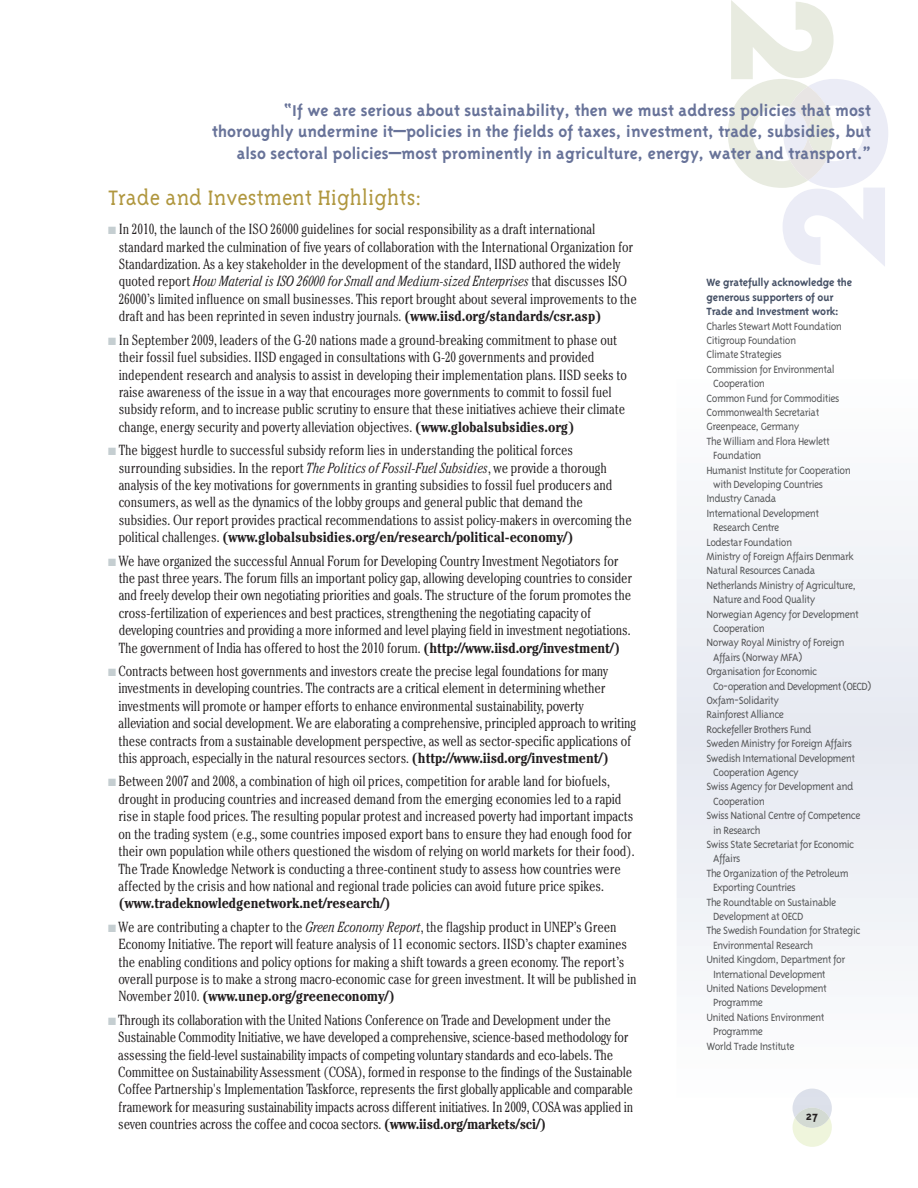
<style>
.page{position:relative;width:918px;height:1188px;background:#fff}
.page>*{position:absolute;margin:0;border:0;box-sizing:border-box;transform-origin:0 0}
.t1{font:300 24px "Triplex Serif";color:#b0973f}
.t2{font:700 18px/21.6px "Triplex";letter-spacing:.005em;color:#687399;text-align:right}
.t3{font:300 condensed 14.7px/17.4px "Cheltenham";letter-spacing:-.005em;color:#231f20}
.t4{font:700 condensed 14.7px "Cheltenham";letter-spacing:-.005em;color:#231f20}
.t5{font:700 13.5px "Triplex";color:#231f20}
.t6{font:300 12px "Triplex";letter-spacing:-.04em;color:#57585a}
.t7{font:700 12px/14.4px "Triplex";letter-spacing:-.015em;color:#475267}
.s1{color:#c5ced1}
.s2{font-style:italic}
.s3{font-weight:700}
</style>
<div class="page">
<img style="left:793px;top:1089px;width:38px;height:15px">
<svg style="left:793px;top:1104px;width:39px;height:43px"></svg>
<svg style="left:728px;top:0;width:160px;height:266px"></svg>
<p class="t2" style="left:212px;top:99px;width:660px">“If we are serious about sustainability, then we must address policies that most thoroughly undermine it—policies in the fields of taxes, investment, trade, subsidies, but also sectoral policies—most prominently in agriculture, energy, water and transport.”</p>
<h1 class="t1" style="left:108px;top:183px;width:316px">Trade and Investment Highlights:</h1>
<p class="t3" style="left:119px;top:222px;width:520px;text-indent:-11px"><span class="s1">■</span> In 2010, the launch of the ISO 26000 guidelines for social responsibility as a draft international standard marked the culmination of five years of collaboration with the International Organization for Standardization. As a key stakeholder in the development of the standard, IISD authored the widely quoted report <span class="s2">How Material is ISO 26000 for Small and Medium-sized Enterprises</span> that discusses ISO 26000’s limited influence on small businesses. This report brought about several improvements to the draft and has been reprinted in seven industry journals. <span class="s3">(www.iisd.org/standards/csr.asp)</span></p>
<p class="t3" style="left:119px;top:332px;width:510px;text-indent:-11px"><span class="s1">■</span> In September 2009, leaders of the G-20 nations made a ground-breaking commitment to phase out their fossil fuel subsidies. IISD engaged in consultations with G-20 governments and provided independent research and analysis to assist in developing their implementation plans. IISD seeks to raise awareness of the issue in a way that encourages more governments to commit to fossil fuel subsidy reform, and to increase public scrutiny to ensure that these initiatives achieve their climate change, energy security and poverty alleviation objectives. <span class="s3">(www.globalsubsidies.org)</span></p>
<p class="t3" style="left:119px;top:443px;width:515px;text-indent:-11px"><span class="s1">■</span> The biggest hurdle to successful subsidy reform lies in understanding the political forces surrounding subsidies. In the report <span class="s2">The Politics of Fossil-Fuel Subsidies</span>, we provide a thorough analysis of the key motivations for governments in granting subsidies to fossil fuel producers and consumers, as well as the dynamics of the lobby groups and general public that demand the subsidies. Our report provides practical recommendations to assist policy-makers in overcoming the political challenges. <span class="s3">(www.globalsubsidies.org/en/research/political-economy/)</span></p>
<p class="t3" style="left:119px;top:553px;width:515px;text-indent:-11px"><span class="s1">■</span> We have organized the successful Annual Forum for Developing Country Investment Negotiators for the past three years. The forum fills an important policy gap, allowing developing countries to consider and freely develop their own negotiating priorities and goals. The structure of the forum promotes the cross-fertilization of experiences and best practices, strengthening the negotiating capacity of developing countries and providing a more informed and level playing field in investment negotiations.<br>The government of India has offered to host the 2010 forum. <span class="s3">(http://www.iisd.org/investment/)</span></p>
<p class="t3" style="left:119px;top:664px;width:519px;text-indent:-11px"><span class="s1">■</span> Contracts between host governments and investors create the precise legal foundations for many investments in developing countries. The contracts are a critical element in determining whether investments will promote or hamper efforts to enhance environmental sustainability, poverty alleviation and social development. We are elaborating a comprehensive, principled approach to writing these contracts from a sustainable development perspective, as well as sector-specific applications of this approach, especially in the natural resources sectors. <span class="s3">(http://www.iisd.org/investment/)</span></p>
<p class="t3" style="left:119px;top:774px;width:518px;text-indent:-11px"><span class="s1">■</span> Between 2007 and 2008, a combination of high oil prices, competition for arable land for biofuels, drought in producing countries and increased demand from the emerging economies led to a rapid rise in staple food prices. The resulting popular protest and increased poverty had important impacts on the trading system (e.g., some countries imposed export bans to ensure they had enough food for their own population while others questioned the wisdom of relying on world markets for their food).<br>The Trade Knowledge Network is conducting a three-continent study to assess how countries were affected by the crisis and how national and regional trade policies can avoid future price spikes.</p>
<p class="t4" style="left:119px;top:898px;width:274px">(www.tradeknowledgenetwork.net/research/)</p>
<p class="t3" style="left:118px;top:919px;width:520px;text-indent:-10px"><span class="s1">■</span> We are contributing a chapter to the <span class="s2">Green Economy Report</span>, the flagship product in UNEP’s Green Economy Initiative. The report will feature analysis of 11 economic sectors. IISD’s chapter examines the enabling conditions and policy options for making a shift towards a green economy. The report’s overall purpose is to make a strong macro-economic case for green investment. It will be published in November 2010. <span class="s3">(www.unep.org/greeneconomy/)</span></p>
<p class="t3" style="left:118px;top:1012px;width:516px;text-indent:-10px"><span class="s1">■</span> Through its collaboration with the United Nations Conference on Trade and Development under the Sustainable Commodity Initiative, we have developed a comprehensive, science-based methodology for assessing the field-level sustainability impacts of competing voluntary standards and eco-labels. The Committee on Sustainability Assessment (COSA), formed in response to the findings of the Sustainable Coffee Partnership's Implementation Taskforce, represents the first globally applicable and comparable framework for measuring sustainability impacts across different initiatives. In 2009, COSA was applied in seven countries across the coffee and cocoa sectors. <span class="s3">(www.iisd.org/markets/sci/)</span></p>
<p class="t7" style="left:707px;top:275px;width:147px">We gratefully acknowledge the generous supporters of our<br>Trade and Investment work:</p>
<p class="t6" style="left:707px;top:319px;width:137px">Charles Stewart Mott Foundation</p>
<p class="t6" style="left:707px;top:333px;width:91px">Citigroup Foundation</p>
<p class="t6" style="left:707px;top:347px;width:77px">Climate Strategies</p>
<p class="t6" style="left:707px;top:362px;width:130px">Commission for Environmental</p>
<p class="t6" style="left:713px;top:376px;width:53px">Cooperation</p>
<p class="t6" style="left:707px;top:391px;width:135px">Common Fund for Commodities</p>
<p class="t6" style="left:707px;top:405px;width:114px">Commonwealth Secretariat</p>
<p class="t6" style="left:707px;top:419px;width:95px">Greenpeace, Germany</p>
<p class="t6" style="left:707px;top:434px;width:125px">The William and Flora Hewlett</p>
<p class="t6" style="left:713px;top:448px;width:50px">Foundation</p>
<p class="t6" style="left:707px;top:463px;width:146px">Humanist Institute for Cooperation</p>
<p class="t6" style="left:713px;top:477px;width:112px">with Developing Countries</p>
<p class="t6" style="left:706px;top:491px;width:71px">Industry Canada</p>
<p class="t6" style="left:706px;top:506px;width:114px">International Development</p>
<p class="t6" style="left:713px;top:520px;width:68px">Research Centre</p>
<p class="t6" style="left:706px;top:535px;width:87px">Lodestar Foundation</p>
<p class="t6" style="left:706px;top:549px;width:149px">Ministry of Foreign Affairs Denmark</p>
<p class="t6" style="left:706px;top:563px;width:110px">Natural Resources Canada</p>
<p class="t6" style="left:706px;top:578px;width:151px">Netherlands Ministry of Agriculture,</p>
<p class="t6" style="left:713px;top:592px;width:104px">Nature and Food Quality</p>
<p class="t6" style="left:706px;top:607px;width:154px">Norwegian Agency for Development</p>
<p class="t6" style="left:713px;top:621px;width:53px">Cooperation</p>
<p class="t6" style="left:706px;top:635px;width:140px">Norway Royal Ministry of Foreign</p>
<p class="t6" style="left:713px;top:650px;width:91px">Affairs (Norway MFA)</p>
<p class="t6" style="left:706px;top:664px;width:112px">Organisation for Economic</p>
<p class="t6" style="left:713px;top:679px;width:160px">Co-operation and Development (OECD)</p>
<p class="t6" style="left:706px;top:693px;width:74px">Oxfam-Solidarity</p>
<p class="t6" style="left:706px;top:707px;width:79px">Rainforest Alliance</p>
<p class="t6" style="left:706px;top:722px;width:107px">Rockefeller Brothers Fund</p>
<p class="t6" style="left:706px;top:736px;width:147px">Sweden Ministry for Foreign Affairs</p>
<p class="t6" style="left:706px;top:751px;width:150px">Swedish International Development</p>
<p class="t6" style="left:713px;top:765px;width:87px">Cooperation Agency</p>
<p class="t6" style="left:706px;top:779px;width:149px">Swiss Agency for Development and</p>
<p class="t6" style="left:713px;top:794px;width:53px">Cooperation</p>
<p class="t6" style="left:706px;top:808px;width:156px">Swiss National Centre of Competence</p>
<p class="t6" style="left:713px;top:823px;width:49px">in Research</p>
<p class="t6" style="left:706px;top:837px;width:149px">Swiss State Secretariat for Economic</p>
<p class="t6" style="left:713px;top:851px;width:29px">Affairs</p>
<p class="t6" style="left:706px;top:866px;width:144px">The Organization of the Petroleum</p>
<p class="t6" style="left:713px;top:880px;width:84px">Exporting Countries</p>
<p class="t6" style="left:706px;top:895px;width:131px">The Roundtable on Sustainable</p>
<p class="t6" style="left:713px;top:909px;width:92px">Development at OECD</p>
<p class="t6" style="left:706px;top:923px;width:156px">The Swedish Foundation for Strategic</p>
<p class="t6" style="left:713px;top:938px;width:102px">Environmental Research</p>
<p class="t6" style="left:706px;top:952px;width:140px">United Kingdom, Department for</p>
<p class="t6" style="left:713px;top:967px;width:114px">International Development</p>
<p class="t6" style="left:706px;top:981px;width:122px">United Nations Development</p>
<p class="t6" style="left:713px;top:995px;width:51px">Programme</p>
<p class="t6" style="left:706px;top:1010px;width:120px">United Nations Environment</p>
<p class="t6" style="left:713px;top:1024px;width:51px">Programme</p>
<p class="t6" style="left:706px;top:1039px;width:90px">World Trade Institute</p>
<p class="t5" style="left:806px;top:1107px;width:14px">27</p>
</div>
